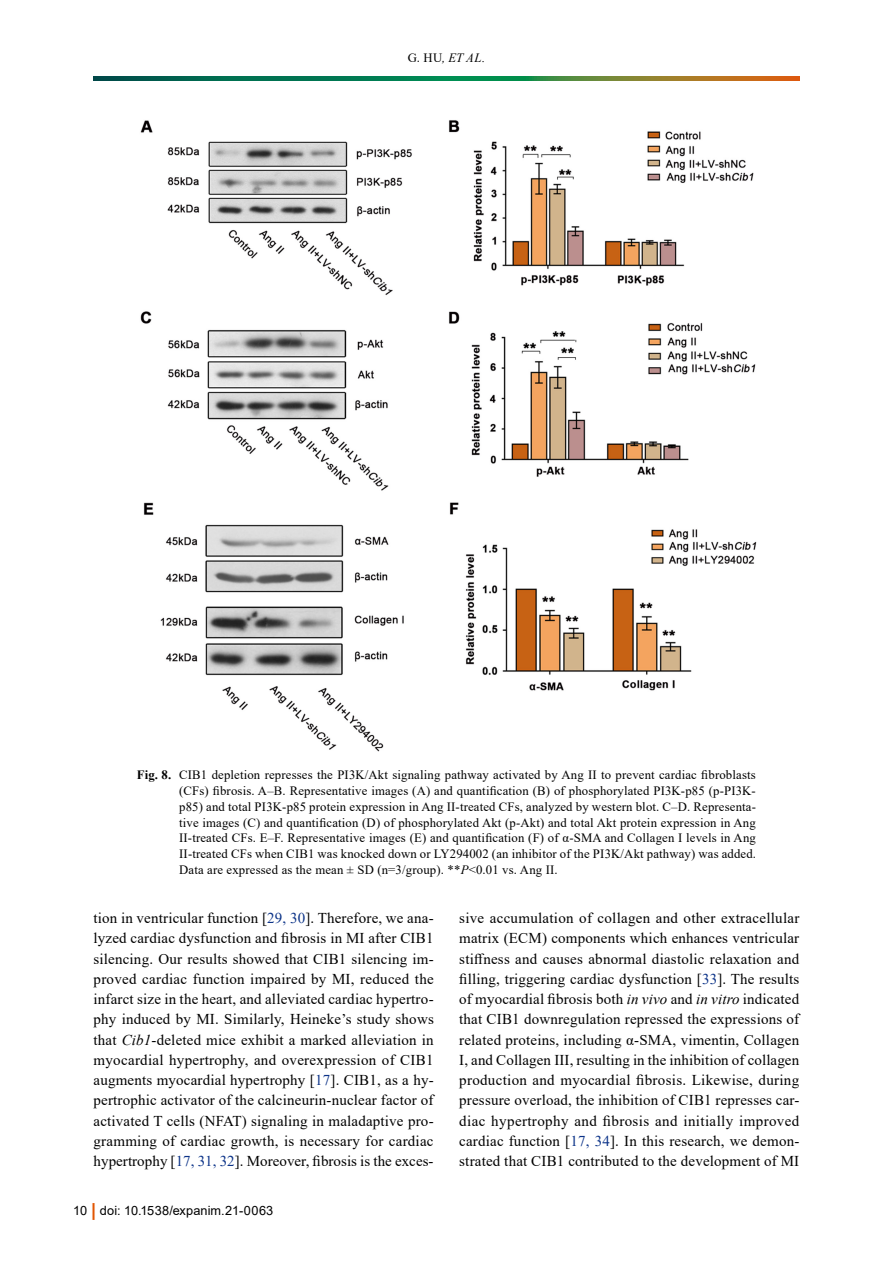
<style>
.page{position:relative;width:893px;height:1263px;background:#fff}
.page>*{position:absolute;margin:0;border:0;box-sizing:border-box;transform-origin:0 0}
.t1{font:15px/20.2px "Times New Roman";letter-spacing:.01em;color:#000;text-align:justify}
.t2{font:12.75px/15.8px "Times New Roman";letter-spacing:.01em;color:#000;text-align:justify}
.t3{font:12.75px "Arial";letter-spacing:.005em;color:#000}
.t4{font:italic 12.75px "Times New Roman";color:#000}
.s1{font-style:normal}
.s2{font-weight:700}
.s3{font-style:italic}
.s4{color:#0c3388}
.s5{font-weight:700;font-size:18px;color:#e15400}
</style>
<div class="page">
<svg style="left:94px;top:77px;width:705px;height:4px"></svg>
<img style="left:140px;top:120px;width:616px;height:632px">
<p class="t4" style="left:408px;top:49px;width:79px"><span class="s1">G. HU</span>, ET AL.</p>
<p class="t2" style="left:179px;top:767px;width:578px;text-indent:-42px"><span class="s2">Fig. 8.</span> CIB1 depletion represses the PI3K/Akt signaling pathway activated by Ang II to prevent cardiac fibroblasts (CFs) fibrosis. A–B. Representative images (A) and quantification (B) of phosphorylated PI3K-p85 (p-PI3K&shy;p85) and total PI3K-p85 protein expression in Ang II-treated CFs, analyzed by western blot. C–D. Representa&shy;tive images (C) and quantification (D) of phosphorylated Akt (p-Akt) and total Akt protein expression in Ang II-treated CFs. E–F. Representative images (E) and quantification (F) of α-SMA and Collagen I levels in Ang II-treated CFs when CIB1 was knocked down or LY294002 (an inhibitor of the PI3K/Akt pathway) was added.<br>Data are expressed as the mean ± SD (n=3/group). **<span class="s3">P</span>&lt;0.01 vs. Ang II .</p>
<p class="t1" style="left:94px;top:907px;width:342px">tion in ventricular function [<span class="s4">29, 30</span>]. Therefore, we ana&shy;lyzed cardiac dysfunction and fibrosis in MI after CIB1 silencing. Our results showed that CIB1 silencing im&shy;proved cardiac function impaired by MI, reduced the infarct size in the heart, and alleviated cardiac hypertro&shy;phy induced by MI. Similarly, Heineke’s study shows that <span class="s3">Cib1</span>-deleted mice exhibit a marked alleviation in myocardial hypertrophy, and overexpression of CIB1 augments myocardial hypertrophy [<span class="s4">17</span>]. CIB1, as a hy&shy;pertrophic activator of the calcineurin-nuclear factor of activated T cells (NFAT) signaling in maladaptive pro&shy;gramming of cardiac growth, is necessary for cardiac hypertrophy [<span class="s4">17, 31, 32</span>]. Moreover, fibrosis is the exces-</p>
<p class="t1" style="left:459px;top:907px;width:342px">sive accumulation of collagen and other extracellular matrix (ECM) components which enhances ventricular stiffness and causes abnormal diastolic relaxation and filling, triggering cardiac dysfunction [<span class="s4">33</span>]. The results of myocardial fibrosis both <span class="s3">in vivo</span> and <span class="s3">in vitro</span> indicated that CIB1 downregulation repressed the expressions of related proteins, including α-SMA, vimentin, Collagen I, and Collagen III , resulting in the inhibition of collagen production and myocardial fibrosis. Likewise, during pressure overload, the inhibition of CIB1 represses car&shy;diac hypertrophy and fibrosis and initially improved cardiac function [<span class="s4">17, 34</span>]. In this research, we demon&shy;strated that CIB1 contributed to the development of MI</p>
<p class="t3" style="left:73px;top:1202px;width:202px">10 <span class="s5">|</span> doi: 10.1538/expanim.21-0063</p>
</div>
